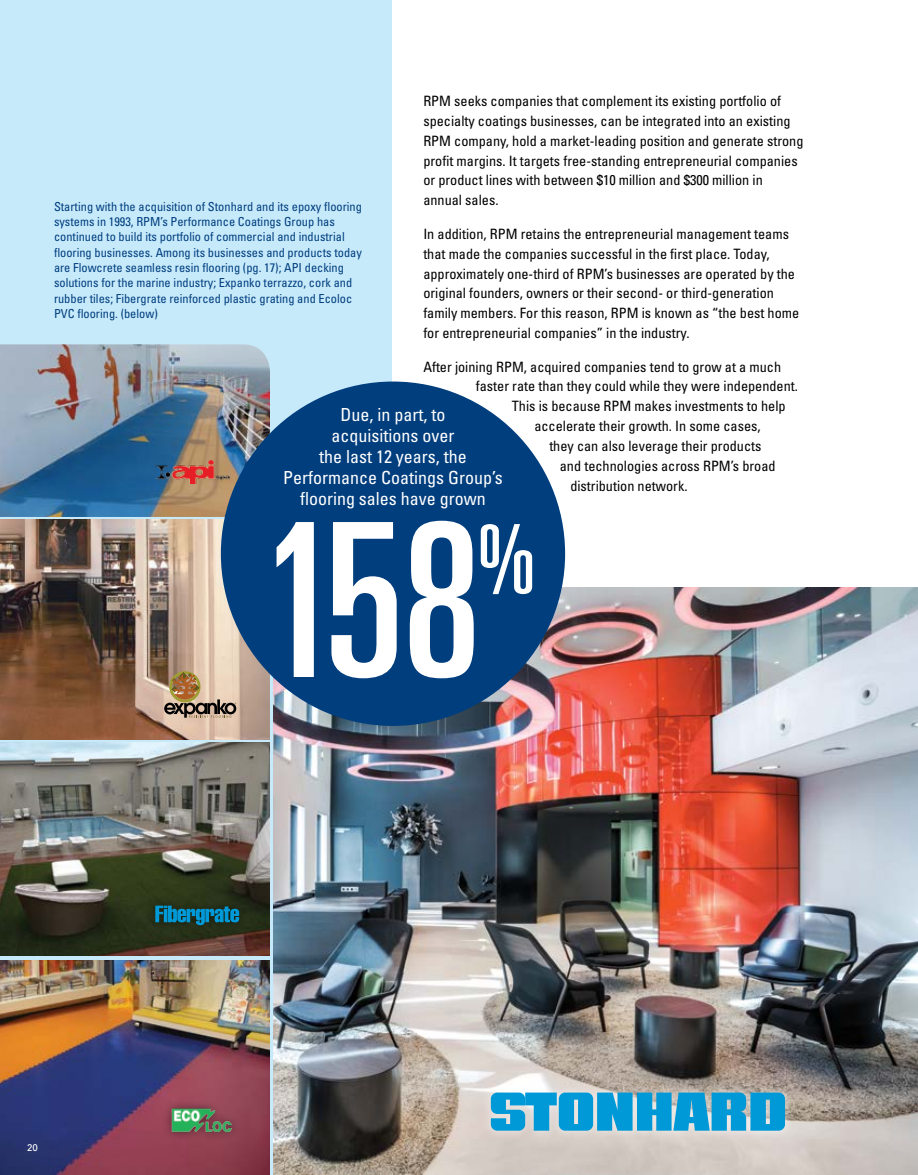
<style>
.page{position:relative;width:918px;height:1175px;background:#fff}
.page>*{position:absolute;margin:0;border:0;box-sizing:border-box;transform-origin:0 0}
.t1{font:ultra-condensed 214.5px "Univers";color:#fff}
.t2{font:ultra-condensed 95.4px "Univers";color:#fff}
.t3{font:condensed 18px/21px "Univers";color:#fff;text-align:center}
.t4{font:condensed 14.25px/20px "Univers";color:#000}
.t5{font:condensed 12.3px/15.3px "Univers";color:#003e7e}
.t6{font:9.75px "Univers";color:#fff}
</style>
<div class="page">
<div style="left:0;top:0;width:392px;height:1174px;background:#c7eafb"></div>
<img style="left:273px;top:587px;width:645px;height:587px">
<img style="left:0;top:344px;width:270px;height:173px">
<img style="left:0;top:520px;width:270px;height:220px">
<img style="left:0;top:960px;width:270px;height:214px">
<img style="left:0;top:742px;width:270px;height:214px">
<div style="left:221px;top:381px;width:344px;height:345px;background:#003e7e;border-radius:50%"></div>
<svg style="left:164px;top:671px;width:72px;height:46px;background:#ae9578"></svg>
<div style="left:481px;top:1082px;width:314px;height:58px;background:#fff;opacity:.5"></div>
<svg style="left:491px;top:1092px;width:294px;height:38px;background:#2ea6d7"></svg>
<img style="left:156px;top:460px;width:74px;height:24px">
<div style="left:163px;top:1099px;width:77px;height:41px;background:#000;opacity:.5"></div>
<img style="left:172px;top:1106px;width:60px;height:28px">
<div style="left:145px;top:895px;width:104px;height:39px;background:#283118"></div>
<svg style="left:155px;top:905px;width:84px;height:20px"></svg>
<p class="t4" style="left:423px;top:91px;width:382px">RPM seeks companies that complement its existing portfolio of specialty coatings businesses, can be integrated into an existing RPM company, hold a market-leading position and generate strong profit margins. It targets free-standing entrepreneurial companies or product lines with between $10 million and $300 million in annual sales.</p>
<p class="t4" style="left:423px;top:223px;width:377px">In addition, RPM retains the entrepreneurial management teams that made the companies successful in the first place. Today, approximately one-third of RPM’s businesses are operated by the original founders, owners or their second- or third-generation family members. For this reason, RPM is known as “the best home for entrepreneurial companies” in the industry.</p>
<p class="t4" style="left:423px;top:356px;width:359px">After joining RPM, acquired companies tend to grow at a much</p>
<p class="t4" style="left:476px;top:376px;width:324px">faster rate than they could while they were independent.</p>
<p class="t4" style="left:512px;top:396px;width:275px">This is because RPM makes investments to help</p>
<p class="t4" style="left:534px;top:416px;width:228px">accelerate their growth. In some cases,</p>
<p class="t4" style="left:549px;top:436px;width:214px">they can also leverage their products</p>
<p class="t4" style="left:560px;top:456px;width:217px">and technologies across RPM’s broad</p>
<p class="t4" style="left:570px;top:475px;width:119px">distribution network.</p>
<h1 class="t1" style="left:259px;top:479px;width:224px">158</h1>
<h2 class="t2" style="left:477px;top:505px;width:60px">%</h2>
<p class="t5" style="left:54px;top:198px;width:309px">Starting with the acquisition of Stonhard and its epoxy flooring systems in 1993, RPM’s Performance Coatings Group has continued to build its portfolio of commercial and industrial flooring businesses. Among its businesses and products today are Flowcrete seamless resin flooring (pg. 17); API decking solutions for the marine industry; Expanko terrazzo, cork and rubber tiles; Fibergrate reinforced plastic grating and Ecoloc PVC flooring. (below)</p>
<p class="t3" style="left:283px;top:404px;width:221px">D ue, in part, to<br>acquisitions over<br>the last 12 years, the<br>Performance Coatings Group’s flooring sales have grown</p>
<p class="t6" style="left:27px;top:1141px;width:12px">20</p>
</div>
